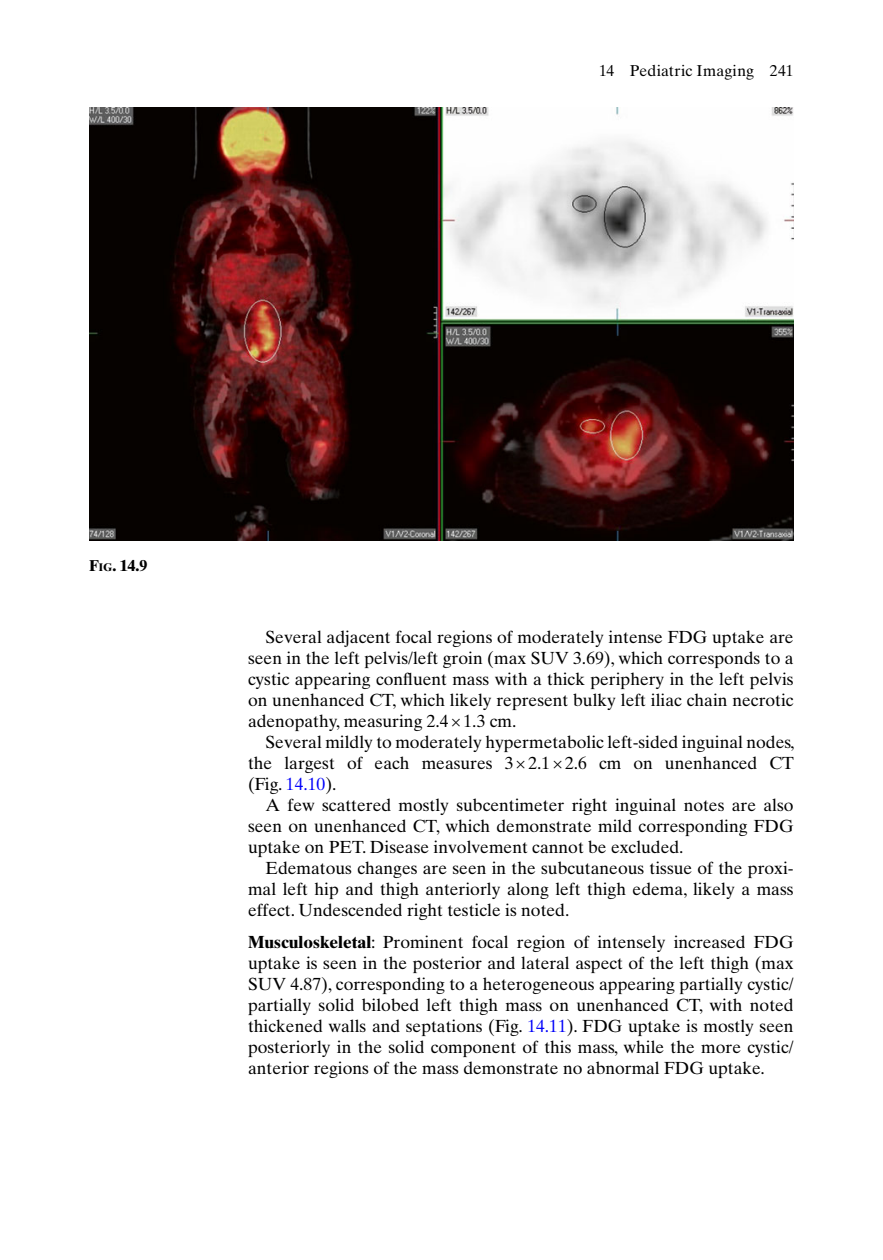
<style>
.page{position:relative;width:883px;height:1260px;background:#fff}
.page>*{position:absolute;margin:0;border:0;box-sizing:border-box;transform-origin:0 0}
.t1{font:17.5px/21px "Rbgctk Times Ten";color:#000;text-align:justify}
.t2{font:15.75px "Rbgctk Times Ten";letter-spacing:.01em;color:#000}
.t3{font:700 15.75px "Tdjhxr Times Ten";color:#000}
.s1{font-size:11.03px}
.s2{color:#0000fa}
.s3{font-family:"Tdjhxr Times Ten";font-weight:700}
</style>
<div class="page">
<img style="left:89px;top:107px;width:705px;height:434px">
<p class="t2" style="left:599px;top:65px;width:196px">14 Pediatric Imaging 241</p>
<p class="t3" style="left:89px;top:560px;width:59px">F<span class="s1">IG</span>. 14.9</p>
<p class="t1" style="left:248px;top:629px;width:547px;text-indent:18px">Several adjacent focal regions of moderately intense FDG uptake are seen in the left pelvis/left groin (max SUV 3.69), which corresponds to a cystic appearing confluent mass with a thick periphery in the left pelvis on unenhanced CT, which likely represent bulky left iliac chain necrotic adenopathy, measuring 2.4 × 1.3 cm.</p>
<p class="t1" style="left:248px;top:734px;width:548px;text-indent:18px">Several mildly to moderately hypermetabolic left-sided inguinal nodes, the largest of each measures 3 × 2.1 × 2.6 cm on unenhanced CT (Fig. <span class="s2">14.10</span> ).</p>
<p class="t1" style="left:248px;top:797px;width:547px;text-indent:18px">A few scattered mostly subcentimeter right inguinal notes are also seen on unenhanced CT, which demonstrate mild corresponding FDG uptake on PET. Disease involvement cannot be excluded.</p>
<p class="t1" style="left:248px;top:860px;width:547px;text-indent:18px">Edematous changes are seen in the subcutaneous tissue of the proxi&shy;mal left hip and thigh anteriorly along left thigh edema, likely a mass effect. Undescended right testicle is noted.</p>
<p class="t1" style="left:248px;top:933px;width:547px"><span class="s3">Musculoskeletal</span> : Prominent focal region of intensely increased FDG uptake is seen in the posterior and lateral aspect of the left thigh (max SUV 4.87), corresponding to a heterogeneous appearing partially cystic/ partially solid bilobed left thigh mass on unenhanced CT, with noted thickened walls and septations (Fig. <span class="s2">14.11</span> ). FDG uptake is mostly seen posteriorly in the solid component of this mass, while the more cystic/ anterior regions of the mass demonstrate no abnormal FDG uptake.</p>
</div>
